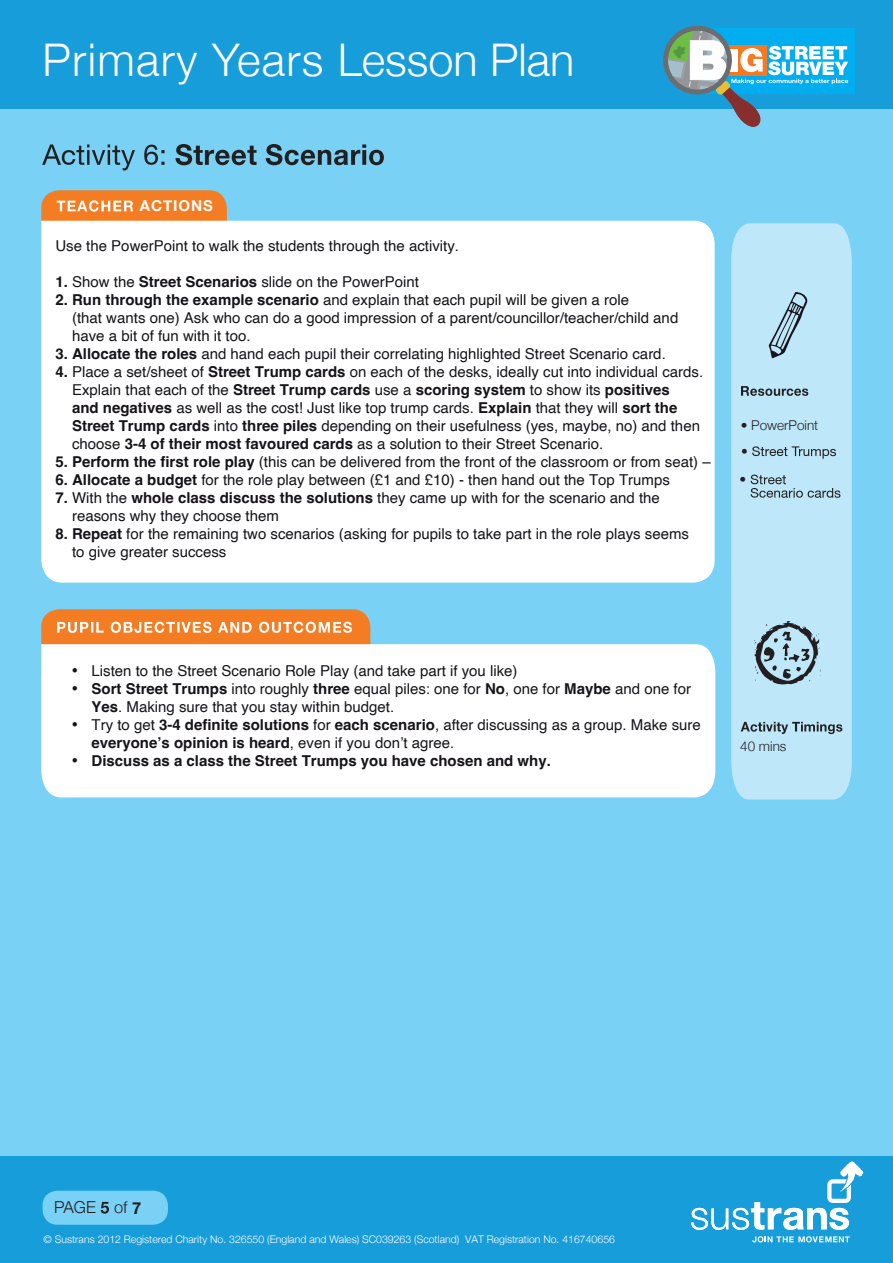
<style>
.page{position:relative;width:893px;height:1263px;background:#79d2f6}
.page>*{position:absolute;margin:0;border:0;box-sizing:border-box;transform-origin:0 0}
.t1{font:300 45px "Helvetica Neue";letter-spacing:.015em;color:#fff}
.t2{font:300 16.5px "Helvetica Neue";color:#231f20}
.t3{font:15px/18px "Helvetica";color:#171419}
.t4{font:700 15px "Helvetica Neue";letter-spacing:.06em;color:#fff}
.t5{font:15px "Symbol";color:#171419}
.t6{font:300 13.5px/26px "Helvetica Neue";color:#231f20}
.t7{font:300 10.5px "Helvetica Neue";color:#fff}
.s1{font-weight:700}
</style>
<div class="page">
<div style="left:0;top:1156px;width:893px;height:107px;background:#179dd9"></div>
<div style="left:0;top:0;width:893px;height:108px;background:#179dd9"></div>
<svg style="left:752px;top:1236px;width:98px;height:6px"></svg>
<svg style="left:691px;top:1161px;width:172px;height:69px"></svg>
<div style="left:43px;top:1191px;width:125px;height:34px;background:#79d2f6;border-radius:15px"></div>
<svg style="left:101px;top:1202px;width:8px;height:12px"></svg>
<svg style="left:42px;top:144px;width:123px;height:26px"></svg>
<svg style="left:175px;top:144px;width:82px;height:21px"></svg>
<svg style="left:266px;top:144px;width:118px;height:21px"></svg>
<div style="left:41px;top:190px;width:186px;height:74px;background:#f47d23;border-radius:18px"></div>
<div style="left:41px;top:221px;width:674px;height:362px;background:#fff"></div>
<div style="left:731px;top:223px;width:121px;height:576px;background:#bee7fa"></div>
<svg style="left:57px;top:200px;width:76px;height:12px"></svg>
<div style="left:41px;top:609px;width:329px;height:82px;background:#f47d23;border-radius:18px"></div>
<div style="left:41px;top:644px;width:674px;height:153px;background:#fff"></div>
<svg style="left:741px;top:386px;width:67px;height:10px"></svg>
<svg style="left:752px;top:446px;width:84px;height:13px"></svg>
<svg style="left:751px;top:475px;width:89px;height:23px;background:#a1c2d2"></svg>
<svg style="left:754px;top:621px;width:67px;height:64px;background:#91adbb"></svg>
<svg style="left:769px;top:292px;width:39px;height:66px;background:#9ebfd0"></svg>
<svg style="left:57px;top:622px;width:195px;height:11px"></svg>
<svg style="left:259px;top:622px;width:93px;height:11px"></svg>
<svg style="left:741px;top:722px;width:101px;height:12px"></svg>
<div style="left:695px;top:28px;width:160px;height:66px;background:#00aeef"></div>
<svg style="left:661px;top:26px;width:187px;height:101px"></svg>
<svg style="left:73px;top:668px;width:4px;height:23px"></svg>
<h1 class="t1" style="left:43px;top:24px;width:533px">Primary Years Lesson Plan</h1>
<p class="t4" style="left:140px;top:194px;width:74px">ACTIONS</p>
<p class="t3" style="left:55px;top:237px;width:405px">Use the PowerPoint to walk the students through the activity.</p>
<p class="t3" style="left:55px;top:273px;width:365px"><span class="s1">1.</span> Show the <span class="s1">Street Scenarios</span> slide on the PowerPoint</p>
<p class="t3" style="left:72px;top:291px;width:608px;text-indent:-17px"><span class="s1">2. Run through the example scenario</span> and explain that each pupil will be given a role<br>(that wants one) Ask who can do a good impression of a parent/councillor/teacher/child and have a bit of fun with it too.</p>
<p class="t3" style="left:55px;top:345px;width:612px"><span class="s1">3. Allocate the roles</span> and hand each pupil their correlating highlighted Street Scenario card.</p>
<p class="t3" style="left:72px;top:363px;width:633px;text-indent:-17px"><span class="s1">4.</span> Place a set/sheet of <span class="s1">Street Trump cards</span> on each of the desks, ideally cut into individual cards.<br>Explain that each of the <span class="s1">Street Trump cards</span> use a <span class="s1">scoring system</span> to show its <span class="s1">positives<br>and negatives</span> as well as the cost! Just like top trump cards. <span class="s1">Explain</span> that they will <span class="s1">sort the Street Trump cards</span> into <span class="s1">three piles</span> depending on their usefulness (yes, maybe, no) and then choose <span class="s1">3-4 of their most favoured cards</span> as a solution to their Street Scenario.</p>
<p class="t3" style="left:55px;top:453px;width:657px"><span class="s1">5. Perform the first role play</span> (this can be delivered from the front of the classroom or from seat) –</p>
<p class="t3" style="left:55px;top:471px;width:616px"><span class="s1">6. Allocate a budget</span> for the role play between (£1 and £10) - then hand out the Top Trumps</p>
<p class="t3" style="left:72px;top:489px;width:589px;text-indent:-17px"><span class="s1">7.</span> With the <span class="s1">whole class discuss the solutions</span> they came up with for the scenario and the reasons why they choose them</p>
<p class="t3" style="left:72px;top:525px;width:618px;text-indent:-17px"><span class="s1">8. Repeat</span> for the remaining two scenarios (asking for pupils to take part in the role plays seems to give greater success</p>
<p class="t6" style="left:741px;top:411px;width:79px">• PowerPoint •</p>
<p class="t6" style="left:740px;top:465px;width:8px">•</p>
<p class="t5" style="left:72px;top:718px;width:8px">•</p>
<p class="t5" style="left:72px;top:754px;width:8px">•</p>
<p class="t3" style="left:92px;top:662px;width:611px">Listen to the Street Scenario Role Play (and take part if you like)<br><span class="s1">Sort Street Trumps</span> into roughly <span class="s1">three</span> equal piles: one for <span class="s1">No</span>, one for <span class="s1">Maybe</span> and one for <span class="s1">Yes</span>. Making sure that you stay within budget.<br>Try to get <span class="s1">3-4 definite solutions</span> for <span class="s1">each scenario</span>, after discussing as a group. Make sure <span class="s1">everyone’s opinion is heard</span>, even if you don’t agree.<br><span class="s1">Discuss as a class the Street Trumps you have chosen and why.</span></p>
<p class="t6" style="left:740px;top:732px;width:48px">40 mins</p>
<p class="t2" style="left:54px;top:1194px;width:89px">PAGE of <span class="s1">7</span></p>
<p class="t7" style="left:44px;top:1231px;width:573px">© Sustrans 2012 Registered Charity No. 326550 (England and Wales) SC039263 (Scotland) VAT Registration No. 416740656</p>
</div>
